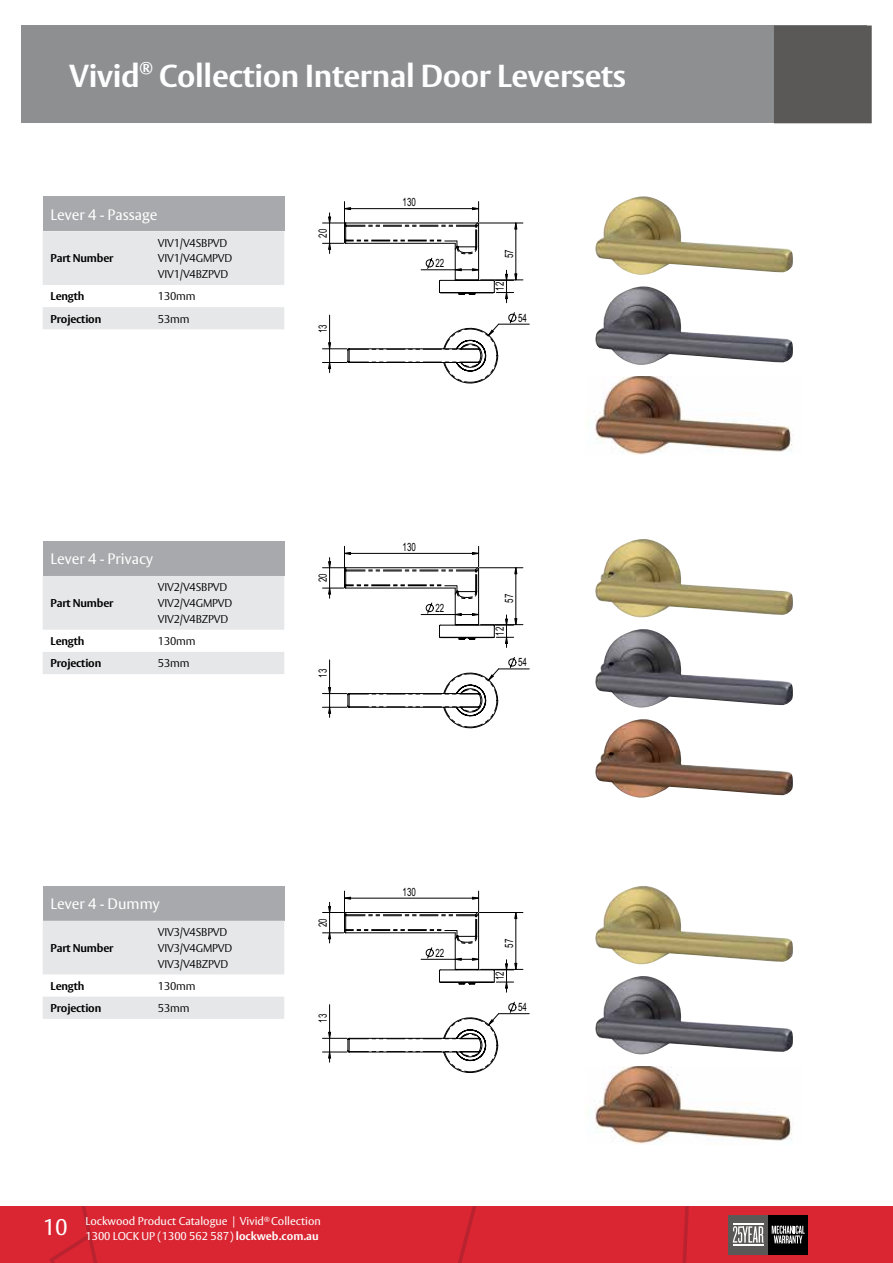
<style>
.page{position:relative;width:893px;height:1263px;background:#fff}
.page>*{position:absolute;margin:0;border:0;box-sizing:border-box;transform-origin:0 0}
.t1{font:700 31.5px "ASSA Vesta";letter-spacing:-.01em;color:#fff}
.t2{font:22.5px "ASSA Vesta";color:#fff}
.t3{font:700 15.75px "ASSA Vesta";color:#fff}
.t4{font:15px "ASSA Vesta";color:#fff}
.t5{font:11.4px "Arial";color:#000;scale:.7 1}
.t6{font:300 11.25px/15.8px "ASSA Vesta";letter-spacing:-.015em;color:#000}
.t7{font:700 11.25px "ASSA Vesta";letter-spacing:-.015em;color:#000}
.t8{font:11.25px/15px "ASSA Vesta";color:#fff}
.s1{font-weight:700}
</style>
<div class="page">
<div style="left:0;top:1206px;width:893px;height:57px;background:#d92632"></div>
<svg style="left:57px;top:1206px;width:37px;height:34px"></svg>
<div style="left:728px;top:1215px;width:40px;height:40px;background:#5a5957"></div>
<div style="left:768px;top:1215px;width:40px;height:40px;background:#000"></div>
<svg style="left:772px;top:1225px;width:33px;height:18px"></svg>
<svg style="left:733px;top:1226px;width:30px;height:17px"></svg>
<hr style="left:733px;top:1224px;width:30px;height:1px;background:#fff">
<hr style="left:733px;top:1244px;width:30px;height:1px;background:#fff">
<div style="left:21px;top:26px;width:846px;height:97px;background:#8d8f91"></div>
<div style="left:774px;top:26px;width:98px;height:97px;background:#5a5957"></div>
<img style="left:595px;top:196px;width:198px;height:79px">
<img style="left:595px;top:286px;width:198px;height:79px">
<img style="left:586px;top:376px;width:207px;height:79px">
<img style="left:595px;top:886px;width:198px;height:78px">
<img style="left:595px;top:976px;width:198px;height:78px">
<img style="left:586px;top:1066px;width:207px;height:78px">
<div style="left:43px;top:196px;width:241px;height:35px;background:#a7a9ac"></div>
<svg style="left:43px;top:231px;width:241px;height:98px"></svg>
<div style="left:43px;top:541px;width:241px;height:35px;background:#a7a9ac"></div>
<svg style="left:43px;top:576px;width:241px;height:98px"></svg>
<div style="left:43px;top:886px;width:241px;height:35px;background:#a7a9ac"></div>
<svg style="left:43px;top:921px;width:241px;height:98px"></svg>
<img style="left:595px;top:539px;width:198px;height:79px">
<img style="left:595px;top:629px;width:198px;height:78px">
<img style="left:595px;top:719px;width:198px;height:79px">
<hr style="left:499px;top:324px;width:30px;height:1px;background:#000">
<svg style="left:322px;top:202px;width:201px;height:181px"></svg>
<hr style="left:499px;top:669px;width:30px;height:1px;background:#000">
<svg style="left:322px;top:546px;width:201px;height:182px"></svg>
<hr style="left:499px;top:1013px;width:30px;height:1px;background:#000">
<svg style="left:322px;top:891px;width:201px;height:182px"></svg>
<h1 class="t1" style="left:69px;top:56px;width:72px">Vivid</h1>
<h3 class="t3" style="left:139px;top:56px;width:15px">®</h3>
<h1 class="t1" style="left:159px;top:56px;width:468px">Collection Internal Door Leversets</h1>
<h3 class="t4" style="left:51px;top:205px;width:109px">Lever 4 - Passage</h3>
<p class="t7" style="left:51px;top:252px;width:64px">Part Number</p>
<p class="t6" style="left:158px;top:235px;width:76px">VIV1/V4SBPVD<br>VIV1/V4GMPVD<br>VIV1/V4BZPVD</p>
<p class="t7" style="left:51px;top:289px;width:35px">Length</p>
<p class="t6" style="left:158px;top:289px;width:39px">130mm</p>
<p class="t7" style="left:51px;top:312px;width:52px">Projection</p>
<p class="t6" style="left:158px;top:311px;width:33px">53mm</p>
<h3 class="t4" style="left:51px;top:550px;width:104px">Lever 4 - Privacy</h3>
<p class="t7" style="left:51px;top:596px;width:64px">Part Number</p>
<p class="t6" style="left:158px;top:580px;width:76px">VIV2/V4SBPVD<br>VIV2/V4GMPVD<br>VIV2/V4BZPVD</p>
<p class="t7" style="left:51px;top:634px;width:35px">Length</p>
<p class="t6" style="left:158px;top:634px;width:39px">130mm</p>
<p class="t7" style="left:51px;top:656px;width:52px">Projection</p>
<p class="t6" style="left:158px;top:656px;width:33px">53mm</p>
<p class="t5" style="left:315px;top:238px;width:14px;rotate:-90deg">20</p>
<p class="t5" style="left:315px;top:333px;width:14px;rotate:-90deg">13</p>
<p class="t5" style="left:403px;top:195px;width:21px">130</p>
<p class="t5" style="left:435px;top:256px;width:14px">22</p>
<p class="t5" style="left:502px;top:258px;width:14px;rotate:-90deg">57</p>
<p class="t5" style="left:492px;top:291px;width:14px;rotate:-90deg">12</p>
<p class="t5" style="left:518px;top:310px;width:14px">54</p>
<p class="t5" style="left:315px;top:582px;width:14px;rotate:-90deg">20</p>
<p class="t5" style="left:315px;top:678px;width:14px;rotate:-90deg">13</p>
<p class="t5" style="left:403px;top:539px;width:21px">130</p>
<p class="t5" style="left:435px;top:601px;width:14px">22</p>
<p class="t5" style="left:502px;top:603px;width:14px;rotate:-90deg">57</p>
<p class="t5" style="left:492px;top:636px;width:14px;rotate:-90deg">12</p>
<p class="t5" style="left:518px;top:655px;width:14px">54</p>
<h3 class="t4" style="left:51px;top:895px;width:111px">Lever 4 - Dummy</h3>
<p class="t7" style="left:51px;top:941px;width:64px">Part Number</p>
<p class="t6" style="left:158px;top:925px;width:76px">VIV3/V4SBPVD<br>VIV3/V4GMPVD<br>VIV3/V4BZPVD</p>
<p class="t7" style="left:51px;top:979px;width:35px">Length</p>
<p class="t6" style="left:158px;top:978px;width:39px">130mm</p>
<p class="t7" style="left:51px;top:1001px;width:52px">Projection</p>
<p class="t6" style="left:158px;top:1001px;width:33px">53mm</p>
<p class="t5" style="left:315px;top:927px;width:14px;rotate:-90deg">20</p>
<p class="t5" style="left:315px;top:1022px;width:14px;rotate:-90deg">13</p>
<p class="t5" style="left:403px;top:884px;width:21px">130</p>
<p class="t5" style="left:435px;top:945px;width:14px">22</p>
<p class="t5" style="left:502px;top:947px;width:14px;rotate:-90deg">57</p>
<p class="t5" style="left:492px;top:980px;width:14px;rotate:-90deg">12</p>
<p class="t5" style="left:518px;top:1000px;width:14px">54</p>
<h2 class="t2" style="left:43px;top:1214px;width:26px">10</h2>
<p class="t8" style="left:85px;top:1214px;width:237px">Lockwood Product Catalogue | Vivid<sup>®</sup> Collection<br>1300 LOCK UP (1300 562 587) <span class="s1">lockweb.com.au</span></p>
</div>
